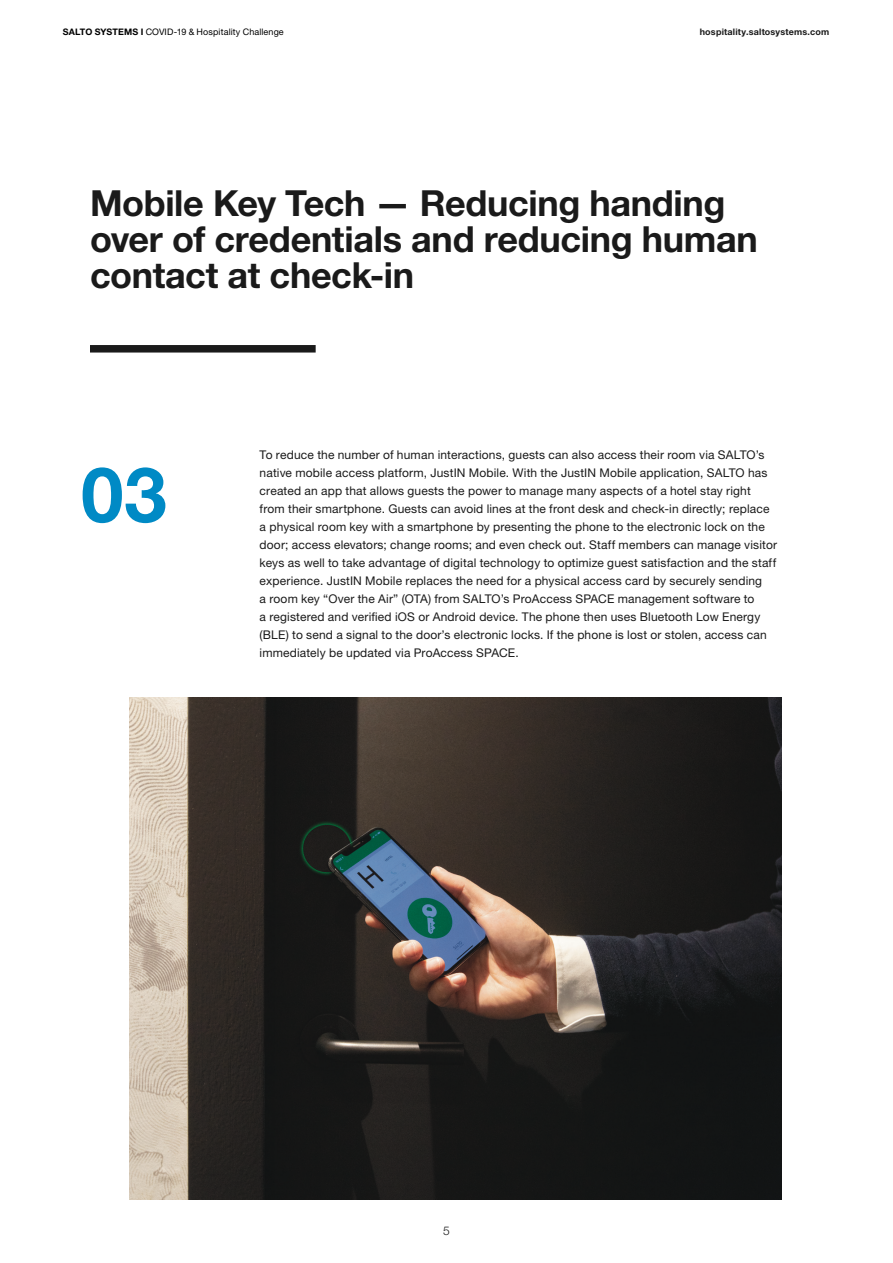
<style>
.page{position:relative;width:893px;height:1263px;background:#fff}
.page>*{position:absolute;margin:0;border:0;box-sizing:border-box;transform-origin:0 0}
.Headline_51_55_Left{font:700 76.5px "Helvetica Neue LT Std";color:#008ac5}
.Headline_27_25_Left{font:700 36px/36px "Helvetica Neue LT Std";letter-spacing:-.01em;color:#1a1a1a}
.Body_Copy{font:12px/18px "Helvetica Neue LT Std";letter-spacing:.015em;color:#1a1a1a}
.t1{font:300 12px "Helvetica Neue LT Std";color:#1a1a1a}
.t2{font:9px "Helvetica Neue LT Std";letter-spacing:.01em;color:#000100}
.t3{font:700 9px "Helvetica Neue LT Std";letter-spacing:.02em;color:#1a1a1a}
.s1{font-weight:700}
</style>
<div class="page">
<img style="left:129px;top:697px;width:653px;height:502px">
<div style="left:90px;top:345px;width:226px;height:7px;background:#1a1a1a"></div>
<p class="t2" style="left:63px;top:27px;width:223px"><span class="s1">SALTO SYSTEMS I</span> COVID-19 &amp; Hospitality Challenge</p>
<p class="t3" style="left:700px;top:26px;width:131px">hospitality.saltosystems.com</p>
<p class="Headline_27_25_Left" style="left:90px;top:184px;width:669px">Mobile Key Tech — Reducing handing over of credentials and reducing human contact at check-in</p>
<p class="Headline_51_55_Left" style="left:81px;top:447px;width:87px">03</p>
<p class="Body_Copy" style="left:260px;top:445px;width:519px">To reduce the number of human interactions, guests can also access their room via SALTO’s native mobile access platform, JustIN Mobile. With the JustIN Mobile application, SALTO has created an app that allows guests the power to manage many aspects of a hotel stay right from their smartphone. Guests can avoid lines at the front desk and check-in directly; replace a physical room key with a smartphone by presenting the phone to the electronic lock on the door; access elevators; change rooms; and even check out. Staff members can manage visitor keys as well to take advantage of digital technology to optimize guest satisfaction and the staff experience. JustIN Mobile replaces the need for a physical access card by securely sending<br>a room key “Over the Air” (OTA) from SALTO’s ProAccess SPACE management software to<br>a registered and verified iOS or Android device. The phone then uses Bluetooth Low Energy (BLE) to send a signal to the door’s electronic locks. If the phone is lost or stolen, access can immediately be updated via ProAccess SPACE.</p>
<p class="t1" style="left:443px;top:1224px;width:8px">5</p>
</div>
